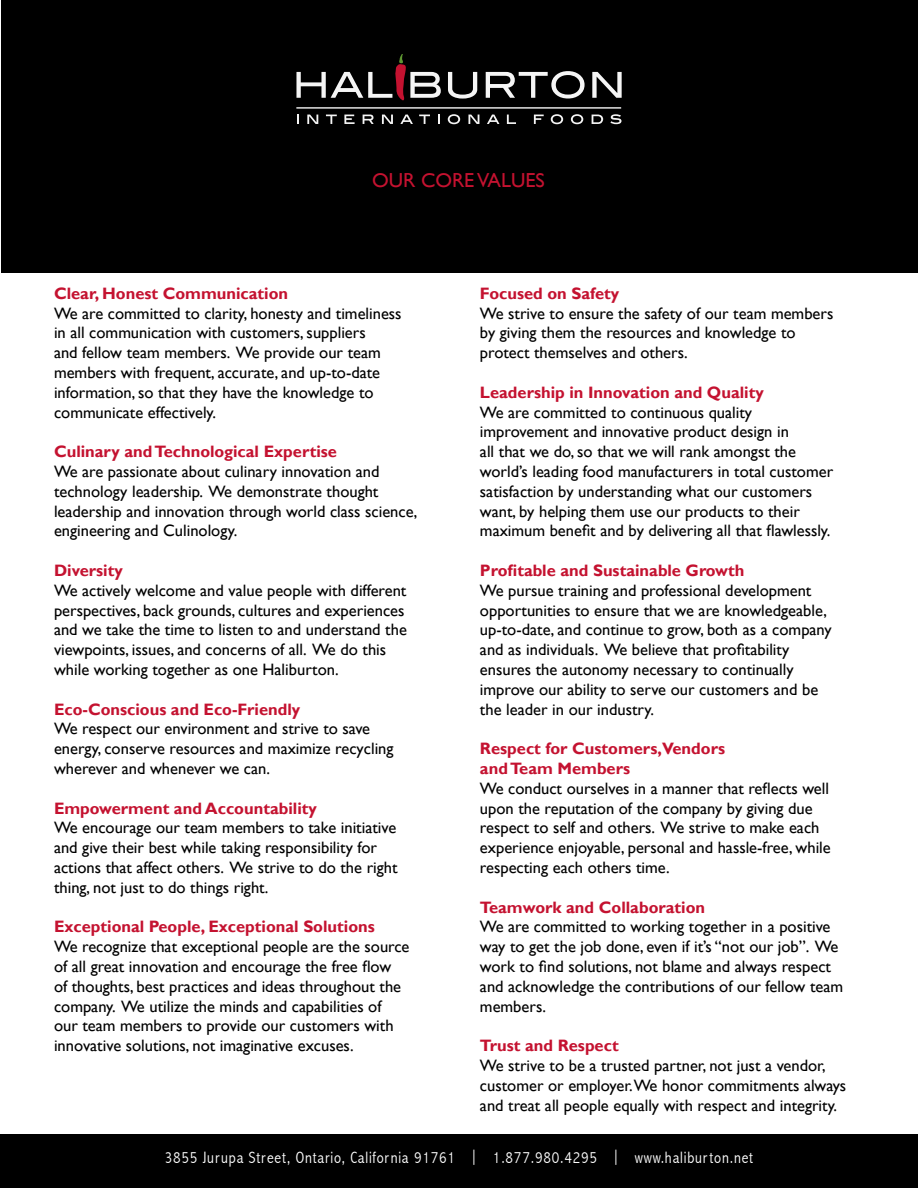
<style>
.page{position:relative;width:918px;height:1188px;background:#fff}
.page>*{position:absolute;margin:0;border:0;box-sizing:border-box;transform-origin:0 0}
.t1{font:20.25px "Gill Sans";color:#c41230}
.t2{font:16.5px/19.8px "Gill Sans";color:#000}
.t3{font:700 16.5px/19.8px "Gill Sans";color:#c41230}
.t4{font:300 condensed 16.5px "Abadi";letter-spacing:.05em;color:#fff}
</style>
<div class="page">
<div style="left:0;top:1134px;width:917px;height:54px;background:#000"></div>
<div style="left:1px;top:0;width:916px;height:272px;background:#000"></div>
<svg style="left:448px;top:72px;width:29px;height:27px"></svg>
<svg style="left:486px;top:71px;width:99px;height:28px"></svg>
<svg style="left:592px;top:72px;width:30px;height:26px"></svg>
<hr style="left:296px;top:107px;width:325px;height:2px;background:#fff">
<svg style="left:307px;top:115px;width:11px;height:9px"></svg>
<svg style="left:326px;top:115px;width:11px;height:9px"></svg>
<svg style="left:344px;top:115px;width:11px;height:9px"></svg>
<svg style="left:363px;top:115px;width:11px;height:9px"></svg>
<svg style="left:382px;top:115px;width:11px;height:9px"></svg>
<svg style="left:400px;top:115px;width:13px;height:9px"></svg>
<svg style="left:419px;top:115px;width:11px;height:9px"></svg>
<svg style="left:448px;top:114px;width:12px;height:10px"></svg>
<svg style="left:468px;top:115px;width:11px;height:9px"></svg>
<svg style="left:487px;top:115px;width:12px;height:9px"></svg>
<svg style="left:507px;top:115px;width:9px;height:9px"></svg>
<svg style="left:534px;top:115px;width:10px;height:9px"></svg>
<svg style="left:551px;top:114px;width:12px;height:10px"></svg>
<svg style="left:571px;top:114px;width:12px;height:10px"></svg>
<svg style="left:592px;top:115px;width:11px;height:9px"></svg>
<svg style="left:610px;top:114px;width:12px;height:10px"></svg>
<svg style="left:296px;top:54px;width:145px;height:47px"></svg>
<p class="t1" style="left:372px;top:168px;width:174px">OUR CORE VALUES</p>
<p class="t3" style="left:54px;top:284px;width:236px">Clear, Honest Communication</p>
<p class="t2" style="left:54px;top:303px;width:349px">We are committed to clarity, honesty and timeliness in all communication with customers, suppliers<br>and fellow team members. We provide our team members with frequent, accurate, and up-to-date information, so that they have the knowledge to communicate effectively.</p>
<p class="t3" style="left:54px;top:442px;width:285px">Culinary and Technological Expertise</p>
<p class="t2" style="left:54px;top:462px;width:365px">We are passionate about culinary innovation and technology leadership. We demonstrate thought leadership and innovation through world class science, engineering and Culinology.</p>
<p class="t3" style="left:54px;top:561px;width:70px">Diversity</p>
<p class="t2" style="left:54px;top:581px;width:354px">We actively welcome and value people with different perspectives, back grounds, cultures and experiences and we take the time to listen to and understand the viewpoints, issues, and concerns of all. We do this while working together as one Haliburton.</p>
<p class="t3" style="left:54px;top:700px;width:248px">Eco-Conscious and Eco-Friendly</p>
<p class="t2" style="left:54px;top:719px;width:341px">We respect our environment and strive to save energy, conserve resources and maximize recycling wherever and whenever we can.</p>
<p class="t3" style="left:54px;top:799px;width:264px">Empowerment and Accountability</p>
<p class="t2" style="left:54px;top:818px;width:345px">We encourage our team members to take initiative and give their best while taking responsibility for actions that affect others. We strive to do the right thing, not just to do things right.</p>
<p class="t3" style="left:54px;top:917px;width:322px">Exceptional People, Exceptional Solutions</p>
<p class="t2" style="left:54px;top:937px;width:357px">We recognize that exceptional people are the source of all great innovation and encourage the free flow<br>of thoughts, best practices and ideas throughout the company. We utilize the minds and capabilities of<br>our team members to provide our customers with innovative solutions, not imaginative excuses.</p>
<p class="t3" style="left:480px;top:284px;width:141px">Focused on Safety</p>
<p class="t2" style="left:480px;top:303px;width:355px">We strive to ensure the safety of our team members by giving them the resources and knowledge to protect themselves and others.</p>
<p class="t3" style="left:480px;top:383px;width:285px">Leadership in Innovation and Quality</p>
<p class="t2" style="left:480px;top:402px;width:355px">We are committed to continuous quality improvement and innovative product design in<br>all that we do, so that we will rank amongst the world’s leading food manufacturers in total customer satisfaction by understanding what our customers want, by helping them use our products to their maximum benefit and by delivering all that flawlessly.</p>
<p class="t3" style="left:480px;top:561px;width:266px">Profitable and Sustainable Growth</p>
<p class="t2" style="left:480px;top:581px;width:353px">We pursue training and professional development opportunities to ensure that we are knowledgeable, up-to-date, and continue to grow, both as a company and as individuals. We believe that profitability ensures the autonomy necessary to continually improve our ability to serve our customers and be the leader in our industry.</p>
<p class="t3" style="left:480px;top:739px;width:247px">Respect for Customers,Vendors and Team Members</p>
<p class="t2" style="left:480px;top:779px;width:352px">We conduct ourselves in a manner that reflects well upon the reputation of the company by giving due respect to self and others. We strive to make each experience enjoyable, personal and hassle-free, while respecting each others time.</p>
<p class="t3" style="left:480px;top:898px;width:227px">Teamwork and Collaboration</p>
<p class="t2" style="left:480px;top:917px;width:365px">We are committed to working together in a positive way to get the job done, even if it’s “not our job”. We work to find solutions, not blame and always respect and acknowledge the contributions of our fellow team members.</p>
<p class="t3" style="left:480px;top:1036px;width:140px">Trust and Respect</p>
<p class="t2" style="left:480px;top:1056px;width:368px">We strive to be a trusted partner, not just a vendor, customer or employer.We honor commitments always and treat all people equally with respect and integrity.</p>
<p class="t4" style="left:165px;top:1147px;width:590px">3855 Jurupa Street, Ontario, California 91761 | 1.877.980.4295 | www.haliburton.net</p>
</div>
